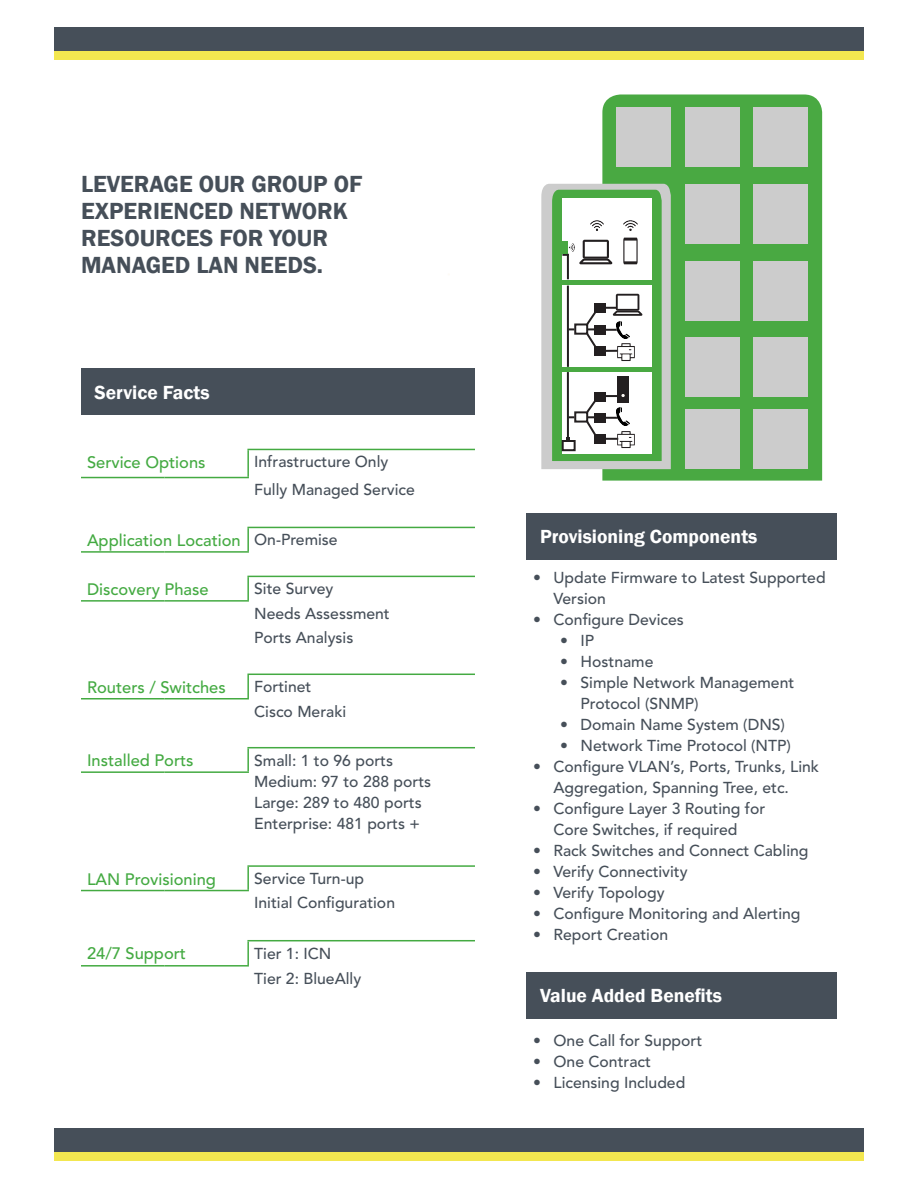
<style>
.page{position:relative;width:918px;height:1188px;background:#fff}
.page>*{position:absolute;margin:0;border:0;box-sizing:border-box;transform-origin:0 0}
.t1{font:600 24px/27px "Franklin Gothic";color:#464f59}
.t2{font:600 19.5px "Franklin Gothic";color:#fff}
.t3{font:500 16.5px "Avenir LT Std";color:#44aa42}
.t4{font:500 15.75px/21px "Avenir LT Std";color:#464f59}
</style>
<div class="page">
<div style="left:54px;top:27px;width:810px;height:27px;background:#464f59"></div>
<div style="left:54px;top:51px;width:810px;height:9px;background:#f3e750"></div>
<hr style="left:247px;top:449px;width:228px;height:1px;background:#44aa42">
<hr style="left:247px;top:450px;width:2px;height:27px;background:#44aa42">
<hr style="left:81px;top:477px;width:84px;height:1px;background:#44aa42">
<hr style="left:165px;top:477px;width:84px;height:1px;background:#44aa42">
<hr style="left:247px;top:528px;width:2px;height:23px;background:#44aa42">
<hr style="left:81px;top:551px;width:84px;height:2px;background:#44aa42">
<hr style="left:165px;top:551px;width:84px;height:2px;background:#44aa42">
<hr style="left:247px;top:577px;width:2px;height:23px;background:#44aa42">
<hr style="left:81px;top:600px;width:84px;height:2px;background:#44aa42">
<hr style="left:165px;top:600px;width:84px;height:2px;background:#44aa42">
<hr style="left:247px;top:675px;width:2px;height:23px;background:#44aa42">
<hr style="left:81px;top:698px;width:84px;height:2px;background:#44aa42">
<hr style="left:165px;top:698px;width:84px;height:2px;background:#44aa42">
<hr style="left:247px;top:748px;width:2px;height:23px;background:#44aa42">
<hr style="left:81px;top:771px;width:84px;height:2px;background:#44aa42">
<hr style="left:165px;top:771px;width:84px;height:2px;background:#44aa42">
<hr style="left:247px;top:867px;width:2px;height:23px;background:#44aa42">
<hr style="left:81px;top:890px;width:84px;height:1px;background:#44aa42">
<hr style="left:165px;top:890px;width:84px;height:1px;background:#44aa42">
<hr style="left:81px;top:965px;width:84px;height:2px;background:#44aa42">
<hr style="left:165px;top:965px;width:84px;height:2px;background:#44aa42">
<hr style="left:247px;top:527px;width:228px;height:1px;background:#44aa42">
<hr style="left:247px;top:674px;width:228px;height:1px;background:#44aa42">
<hr style="left:247px;top:576px;width:228px;height:1px;background:#44aa42">
<hr style="left:247px;top:747px;width:228px;height:1px;background:#44aa42">
<hr style="left:247px;top:865px;width:228px;height:2px;background:#44aa42">
<hr style="left:247px;top:940px;width:228px;height:1px;background:#44aa42">
<hr style="left:247px;top:941px;width:2px;height:24px;background:#44aa42">
<div style="left:81px;top:369px;width:393px;height:46px;background:#464f59"></div>
<div style="left:526px;top:513px;width:311px;height:47px;background:#464f59"></div>
<div style="left:526px;top:972px;width:311px;height:47px;background:#464f59"></div>
<div style="left:54px;top:1128px;width:810px;height:27px;background:#464f59"></div>
<div style="left:54px;top:1152px;width:810px;height:9px;background:#f3e750"></div>
<div style="left:602px;top:94px;width:220px;height:387px;background:#49a942"></div>
<div style="left:753px;top:107px;width:55px;height:60px;background:#ccc"></div>
<div style="left:616px;top:107px;width:55px;height:60px;background:#ccc"></div>
<div style="left:685px;top:107px;width:55px;height:60px;background:#ccc"></div>
<div style="left:753px;top:337px;width:55px;height:60px;background:#ccc"></div>
<div style="left:753px;top:409px;width:55px;height:60px;background:#ccc"></div>
<div style="left:753px;top:261px;width:55px;height:60px;background:#ccc"></div>
<div style="left:753px;top:184px;width:55px;height:60px;background:#ccc"></div>
<div style="left:685px;top:337px;width:55px;height:60px;background:#ccc"></div>
<div style="left:685px;top:409px;width:55px;height:60px;background:#ccc"></div>
<div style="left:685px;top:261px;width:55px;height:60px;background:#ccc"></div>
<div style="left:685px;top:184px;width:55px;height:60px;background:#ccc"></div>
<svg style="left:541px;top:184px;width:130px;height:285px"></svg>
<img style="left:616px;top:321px;width:14px;height:18px">
<hr style="left:567px;top:254px;width:2px;height:25px;background:#231f20">
<p class="t1" style="left:81px;top:171px;width:283px">LEVERAGE OUR GROUP OF<br>EXPERIENCED NETWORK<br>RESOURCES FOR YOUR<br>MANAGED LAN NEEDS.</p>
<p class="t2" style="left:94px;top:380px;width:117px">Service Facts</p>
<p class="t3" style="left:87px;top:453px;width:120px">Service Options</p>
<p class="t4" style="left:254px;top:452px;width:136px">Infrastructure Only</p>
<p class="t4" style="left:254px;top:480px;width:162px">Fully Managed Service</p>
<p class="t3" style="left:87px;top:531px;width:155px">Application Location</p>
<p class="t4" style="left:254px;top:530px;width:85px">On-Premise</p>
<p class="t3" style="left:87px;top:580px;width:123px">Discovery Phase</p>
<p class="t4" style="left:254px;top:579px;width:81px">Site Survey</p>
<p class="t4" style="left:254px;top:603px;width:137px">Needs Assessment</p>
<p class="t4" style="left:254px;top:628px;width:101px">Ports Analysis</p>
<p class="t3" style="left:87px;top:678px;width:140px">Routers / Switches</p>
<p class="t4" style="left:254px;top:677px;width:59px">Fortinet</p>
<p class="t4" style="left:254px;top:701px;width:94px">Cisco Meraki</p>
<p class="t3" style="left:87px;top:751px;width:108px">Installed Ports</p>
<p class="t4" style="left:254px;top:750px;width:140px">Small: 1 to 96 ports</p>
<p class="t4" style="left:254px;top:771px;width:179px">Medium: 97 to 288 ports</p>
<p class="t4" style="left:254px;top:792px;width:169px">Large: 289 to 480 ports</p>
<p class="t4" style="left:254px;top:813px;width:167px">Enterprise: 481 ports +</p>
<p class="t3" style="left:87px;top:869px;width:130px">LAN Provisioning</p>
<p class="t4" style="left:254px;top:868px;width:111px">Service Turn-up</p>
<p class="t4" style="left:254px;top:893px;width:142px">Initial Configuration</p>
<p class="t3" style="left:87px;top:944px;width:101px">24/7 Support</p>
<p class="t4" style="left:254px;top:943px;width:79px">Tier 1: ICN</p>
<p class="t4" style="left:254px;top:968px;width:109px">Tier 2: BlueAlly</p>
<p class="t2" style="left:540px;top:525px;width:219px">Provisioning Components</p>
<p class="t4" style="left:554px;top:567px;width:274px;text-indent:-20px">• Update Firmware to Latest Supported<br>Version</p>
<p class="t4" style="left:533px;top:609px;width:152px">• Configure Devices</p>
<p class="t4" style="left:560px;top:630px;width:35px">• IP</p>
<p class="t4" style="left:560px;top:651px;width:95px">• Hostname</p>
<p class="t4" style="left:580px;top:672px;width:215px;text-indent:-20px">• Simple Network Management<br>Protocol (SNMP)</p>
<p class="t4" style="left:560px;top:714px;width:226px">• Domain Name System (DNS)</p>
<p class="t4" style="left:560px;top:735px;width:232px">• Network Time Protocol (NTP)</p>
<p class="t4" style="left:554px;top:756px;width:267px;text-indent:-20px">• Configure VLAN’s, Ports, Trunks, Link<br>Aggregation, Spanning Tree, etc.</p>
<p class="t4" style="left:533px;top:798px;width:234px;text-align:center">• Configure Layer 3 Routing for<br>Core Switches, if required</p>
<p class="t4" style="left:533px;top:840px;width:277px">• Rack Switches and Connect Cabling</p>
<p class="t4" style="left:533px;top:861px;width:156px">• Verify Connectivity</p>
<p class="t4" style="left:533px;top:882px;width:133px">• Verify Topology</p>
<p class="t4" style="left:533px;top:903px;width:269px">• Configure Monitoring and Alerting</p>
<p class="t4" style="left:533px;top:924px;width:136px">• Report Creation</p>
<p class="t2" style="left:540px;top:984px;width:183px">Value Added Benefits</p>
<p class="t4" style="left:533px;top:1030px;width:171px">• One Call for Support</p>
<p class="t4" style="left:533px;top:1051px;width:119px">• One Contract</p>
<p class="t4" style="left:533px;top:1072px;width:154px">• Licensing Included</p>
</div>
